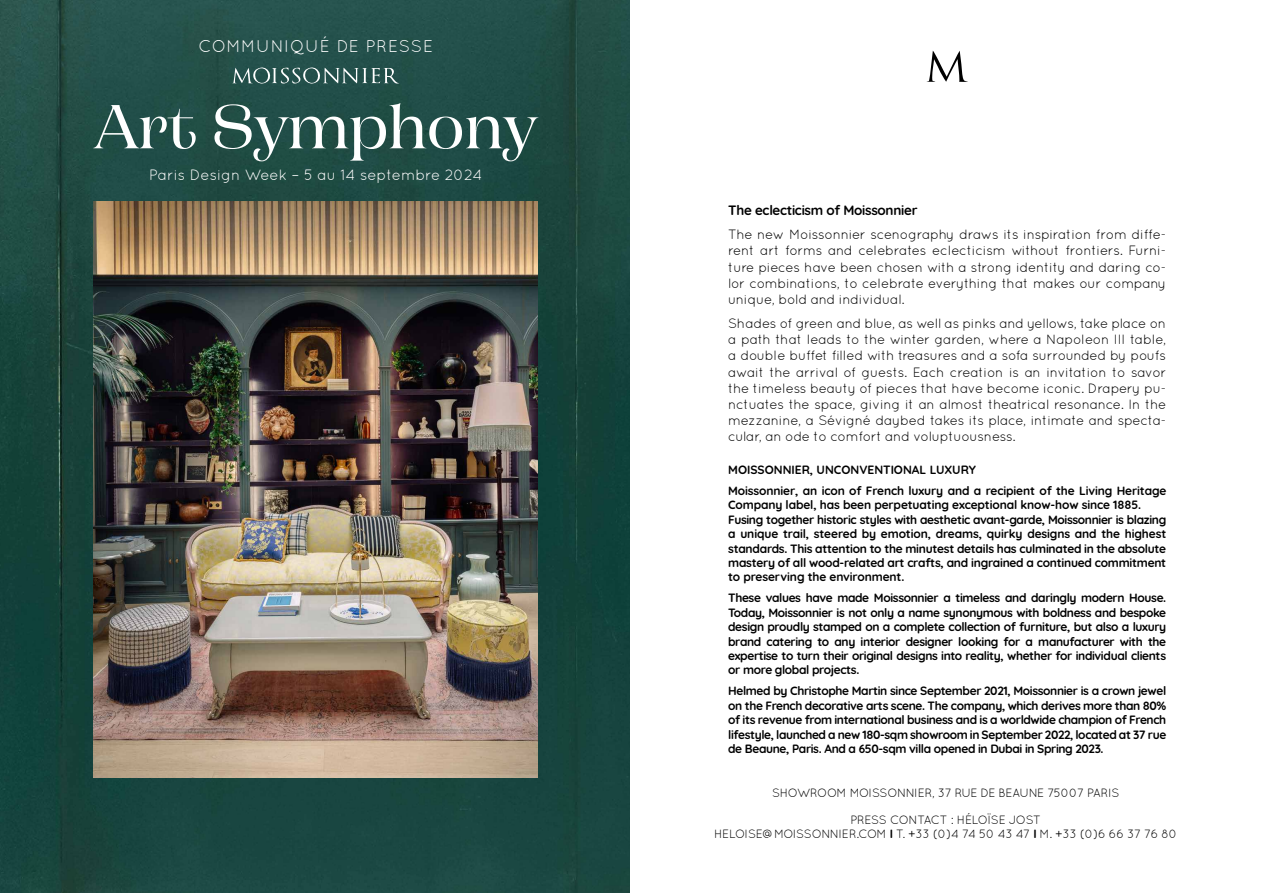
<style>
.page{position:relative;width:1263px;height:893px;background:#fff}
.page>*{position:absolute;margin:0;border:0;box-sizing:border-box;transform-origin:0 0}
.t1{font:61.8px "Campaign Serif";letter-spacing:-.025em;color:#fff}
.t2{font:16.95px "Quicksand";letter-spacing:.05em;color:#fff}
.t3{font:15px "Quicksand";color:#fff}
.t4{font:13.5px/16.2px "Quicksand";letter-spacing:-.02em;color:#000;text-align:justify}
.t5{font:700 13.5px "Quicksand";letter-spacing:-.02em;color:#000}
.t6{font:700 12px/14.4px "Quicksand";letter-spacing:-.02em;color:#000}
.t7{font:12px/14.4px "Quicksand";letter-spacing:-.03em;color:#000;text-align:center}
.s1{font-weight:700}
</style>
<div class="page">
<img style="left:0;top:0;width:630px;height:893px">
<svg style="left:232px;top:67px;width:167px;height:18px"></svg>
<img style="left:94px;top:202px;width:444px;height:575px">
<svg style="left:926px;top:51px;width:42px;height:31px"></svg>
<h2 class="t2" style="left:198px;top:36px;width:236px">COMMUNIQUÉ DE PRESSE</h2>
<h1 class="t1" style="left:92px;top:85px;width:448px">Art Symphony</h1>
<p class="t3" style="left:149px;top:166px;width:335px">Paris Design Week – 5 au 14 septembre 2024</p>
<p class="t5" style="left:728px;top:199px;width:191px">The eclecticism of Moissonnier</p>
<p class="t4" style="left:728px;top:226px;width:440px">The new Moissonnier scenography draws its inspiration from diffe&shy;rent art forms and celebrates eclecticism without frontiers. Furni&shy;ture pieces have been chosen with a strong identity and daring co&shy;lor combinations, to celebrate everything that makes our company unique, bold and individual.</p>
<p class="t4" style="left:728px;top:315px;width:440px">Shades of green and blue, as well as pinks and yellows, take place on a path that leads to the winter garden, where a Napoleon III table, a double buffet filled with treasures and a sofa surrounded by poufs await the arrival of guests. Each creation is an invitation to savor the timeless beauty of pieces that have become iconic. Drapery pu&shy;nctuates the space, giving it an almost theatrical resonance. In the mezzanine, a Sévigné daybed takes its place, intimate and specta&shy;cular, an ode to comfort and voluptuousness.</p>
<p class="t6" style="left:728px;top:458px;width:440px;line-height:21px">MOISSONNIER, UNCONVENTIONAL LUXURY<br>Moissonnier, an icon of French luxury and a recipient of the Living Heritage</p>
<p class="t6" style="left:728px;top:497px;width:440px">Company label, has been perpetuating exceptional know-how since 1885.<br>Fusing together historic styles with aesthetic avant-garde, Moissonnier is blazing a unique trail, steered by emotion, dreams, quirky designs and the highest standards. This attention to the minutest details has culminated in the absolute mastery of all wood-related art crafts, and ingrained a continued commitment to preserving the environment.</p>
<p class="t6" style="left:728px;top:590px;width:440px;text-align:justify">These values have made Moissonnier a timeless and daringly modern House.<br>Today, Moissonnier is not only a name synonymous with boldness and bespoke design proudly stamped on a complete collection of furniture, but also a luxury brand catering to any interior designer looking for a manufacturer with the expertise to turn their original designs into reality, whether for individual clients or more global projects.</p>
<p class="t6" style="left:728px;top:683px;width:440px;text-align:justify">Helmed by Christophe Martin since September 2021, Moissonnier is a crown jewel on the French decorative arts scene. The company, which derives more than 80% of its revenue from international business and is a worldwide champion of French lifestyle, launched a new 180-sqm showroom in September 2022, located at 37 rue de Beaune, Paris. And a 650-sqm villa opened in Dubai in Spring 2023.</p>
<p class="t7" style="left:772px;top:785px;width:349px">SHOWROOM MOISSONNIER, 37 RUE DE BEAUNE 75007 PARIS</p>
<p class="t7" style="left:714px;top:812px;width:465px">PRESS CONTACT : HÉLOÏSE JOST<br>HELOISE@MOISSONNIER.COM <span class="s1">I</span> T. +33 (0)4 74 50 43 47 <span class="s1">I</span> M. +33 (0)6 66 37 76 80</p>
</div>
